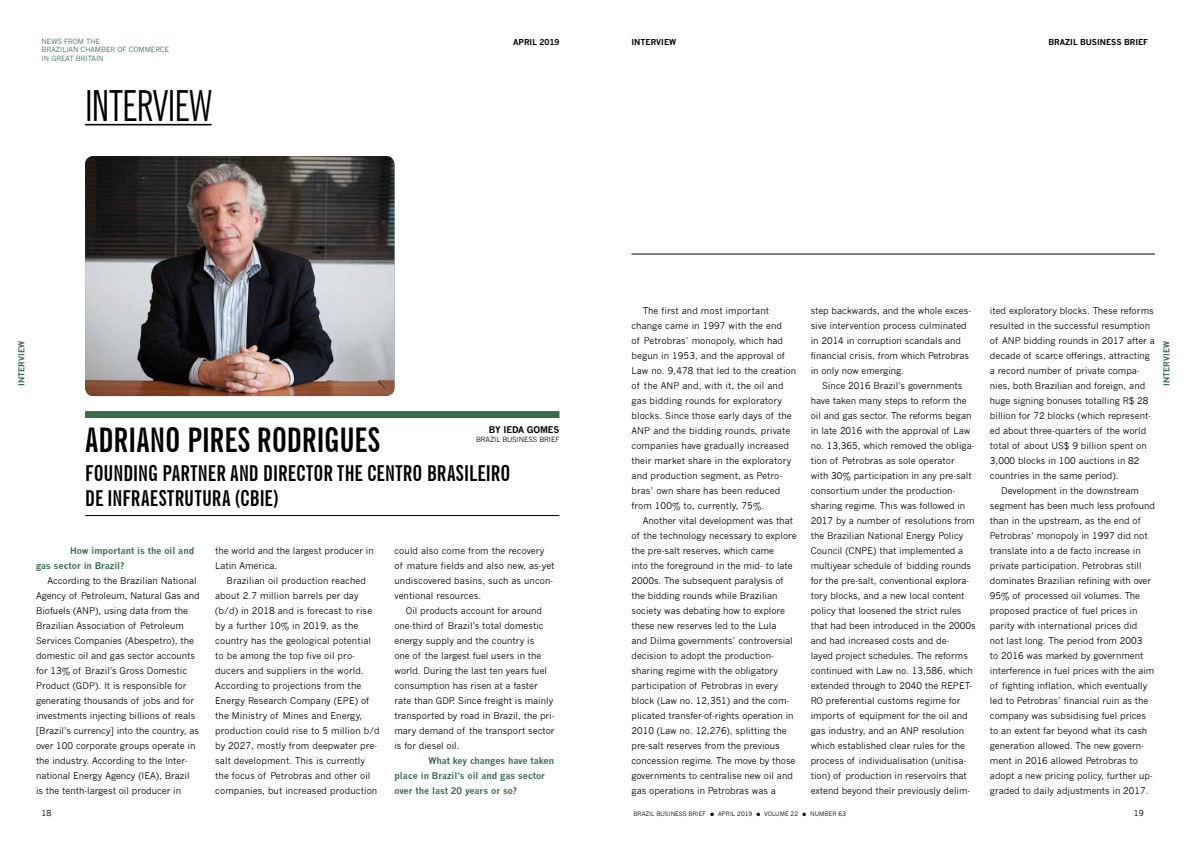
<style>
.page{position:relative;width:1191px;height:842px;background:#fff}
.page>*{position:absolute;margin:0;border:0;box-sizing:border-box;transform-origin:0 0}
.t1{font:extra-condensed 43px "News Gothic BT";letter-spacing:.005em;color:#000}
.t2{font:700 extra-condensed 34px "News Gothic BT";letter-spacing:.005em;color:#000}
.t3{font:700 extra-condensed 22px/25px "News Gothic BT";letter-spacing:.01em;color:#000}
.t4{font:9px/15px "News Gothic";color:#000}
.t5{font:700 9px/15px "News Gothic";color:#386d4c}
.t6{font:700 9px "News Gothic";letter-spacing:-.01em;color:#000}
.t7{font:700 8px "News Gothic";color:#000}
.t8{font:700 8px "News Gothic";color:#386d4c}
.t9{font:8px "News Gothic";color:#000}
.t10{font:7px/8.4px "News Gothic";color:#386d4c}
.t11{font:7px "News Gothic";letter-spacing:-.01em;color:#000}
.t12{font:6px "News Gothic";color:#000}
</style>
<div class="page">
<svg style="left:710px;top:813px;width:4px;height:3px"></svg>
<svg style="left:756px;top:813px;width:4px;height:3px"></svg>
<svg style="left:802px;top:813px;width:4px;height:3px"></svg>
<img style="left:85px;top:156px;width:309px;height:240px">
<hr style="left:85px;top:124px;width:126px;height:1px;background:#000">
<hr style="left:85px;top:515px;width:474px;height:1px;background:#000">
<div style="left:85px;top:411px;width:474px;height:7px;background:#386d4c"></div>
<hr style="left:631px;top:254px;width:524px;height:1px;background:#000">
<p class="t10" style="left:42px;top:37px;width:129px">NEWS FROM THE<br>BRAZILIAN CHAMBER OF COMMERCE<br>IN GREAT BRITAIN</p>
<p class="t7" style="left:513px;top:37px;width:48px">APRIL 2019</p>
<h1 class="t1" style="left:85px;top:80px;width:128px">INTERVIEW</h1>
<p class="t7" style="left:631px;top:37px;width:46px">INTERVIEW</p>
<p class="t7" style="left:1048px;top:37px;width:101px">BRAZIL BUSINESS BRIEF</p>
<p class="t8" style="left:17px;top:386px;width:46px;rotate:-90deg">INTERVIEW</p>
<p class="t6" style="left:489px;top:424px;width:72px">BY IEDA GOMES</p>
<p class="t11" style="left:476px;top:435px;width:85px">BRAZIL BUSINESS BRIEF</p>
<h2 class="t2" style="left:85px;top:419px;width:296px">ADRIANO PIRES RODRIGUES</h2>
<h3 class="t3" style="left:85px;top:460px;width:427px">FOUNDING PARTNER AND DIRECTOR THE CENTRO BRASILEIRO<br>DE INFRAESTRUTURA (CBIE)</h3>
<p class="t5" style="left:36px;top:543px;width:160px;text-indent:34px">How important is the oil and gas sector in Brazil?</p>
<p class="t4" style="left:36px;top:573px;width:165px;text-indent:11px">According to the Brazilian National Agency of Petroleum, Natural Gas and Biofuels (ANP), using data from the Brazilian Association of Petroleum Services Companies (Abespetro), the domestic oil and gas sector accounts for 13% of Brazil’s Gross Domestic Product (GDP). It is responsible for generating thousands of jobs and for investments injecting billions of reals [Brazil’s currency] into the country, as over 100 corporate groups operate in the industry. According to the Inter&shy;national Energy Agency (IEA), Brazil<br>is the tenth-largest oil producer in</p>
<p class="t4" style="left:215px;top:543px;width:160px">the world and the largest producer in<br>Latin America.</p>
<p class="t4" style="left:215px;top:573px;width:166px;text-indent:11px">Brazilian oil production reached about 2.7 million barrels per day (b/d) in 2018 and is forecast to rise by a further 10% in 2019, as the country has the geological potential to be among the top five oil pro&shy;ducers and suppliers in the world.<br>According to projections from the Energy Research Company (EPE) of the Ministry of Mines and Energy, production could rise to 5 million b/d by 2027, mostly from deepwater pre&shy;salt development. This is currently the focus of Petrobras and other oil companies, but increased production</p>
<p class="t4" style="left:394px;top:543px;width:162px">could also come from the recovery of mature fields and also new, as-yet undiscovered basins, such as uncon&shy;ventional resources.</p>
<p class="t4" style="left:394px;top:603px;width:162px;text-indent:11px">Oil products account for around one-third of Brazil’s total domestic energy supply and the country is<br>one of the largest fuel users in the world. During the last ten years fuel consumption has risen at a faster rate than GDP. Since freight is mainly transported by road in Brazil, the pri&shy;mary demand of the transport sector is for diesel oil.</p>
<p class="t5" style="left:394px;top:753px;width:161px;text-indent:34px">What key changes have taken place in Brazil’s oil and gas sector over the last 20 years or so?</p>
<p class="t4" style="left:631px;top:303px;width:166px;text-indent:11px">The first and most important change came in 1997 with the end<br>of Petrobras’ monopoly, which had begun in 1953, and the approval of Law no. 9,478 that led to the creation of the ANP and, with it, the oil and gas bidding rounds for exploratory blocks. Since those early days of the ANP and the bidding rounds, private companies have gradually increased their market share in the exploratory and production segment, as Petro&shy;bras’ own share has been reduced from 100% to, currently, 75%.</p>
<p class="t4" style="left:631px;top:513px;width:166px;text-indent:11px">Another vital development was that of the technology necessary to explore the pre-salt reserves, which came<br>into the foreground in the mid- to late 2000s. The subsequent paralysis of the bidding rounds while Brazilian society was debating how to explore these new reserves led to the Lula<br>and Dilma governments’ controversial decision to adopt the production&shy;sharing regime with the obligatory participation of Petrobras in every block (Law no. 12,351) and the com&shy;plicated transfer-of-rights operation in 2010 (Law no. 12,276), splitting the pre-salt reserves from the previous concession regime. The move by those governments to centralise new oil and gas operations in Petrobras was a</p>
<p class="t4" style="left:810px;top:303px;width:162px">step backwards, and the whole exces&shy;sive intervention process culminated in 2014 in corruption scandals and financial crisis, from which Petrobras in only now emerging.</p>
<p class="t4" style="left:810px;top:378px;width:166px;text-indent:11px">Since 2016 Brazil’s governments have taken many steps to reform the oil and gas sector. The reforms began in late 2016 with the approval of Law no. 13,365, which removed the obliga&shy;tion of Petrobras as sole operator<br>with 30% participation in any pre-salt consortium under the production&shy;sharing regime. This was followed in 2017 by a number of resolutions from the Brazilian National Energy Policy Council (CNPE) that implemented a multiyear schedule of bidding rounds for the pre-salt, conventional explora&shy;tory blocks, and a new local content policy that loosened the strict rules that had been introduced in the 2000s and had increased costs and de-<br>layed project schedules. The reforms continued with Law no. 13,586, which extended through to 2040 the REPET-RO preferential customs regime for imports of equipment for the oil and gas industry, and an ANP resolution which established clear rules for the process of individualisation (unitisa&shy;tion) of production in reservoirs that extend beyond their previously delim-</p>
<p class="t4" style="left:990px;top:303px;width:165px">ited exploratory blocks. These reforms</p>
<p class="t4" style="left:990px;top:318px;width:162px">resulted in the successful resumption</p>
<p class="t4" style="left:990px;top:333px;width:166px">of ANP bidding rounds in 2017 after a</p>
<p class="t4" style="left:990px;top:348px;width:162px">decade of scarce offerings, attracting</p>
<p class="t4" style="left:990px;top:363px;width:151px">a record number of private compa-</p>
<p class="t4" style="left:990px;top:378px;width:157px">nies, both Brazilian and foreign, and</p>
<p class="t4" style="left:990px;top:393px;width:160px">huge signing bonuses totalling R$ 28</p>
<p class="t4" style="left:990px;top:408px;width:163px">billion for 72 blocks (which represent-</p>
<p class="t4" style="left:990px;top:423px;width:158px">ed about three-quarters of the world</p>
<p class="t4" style="left:990px;top:438px;width:158px">total of about US$ 9 billion spent on</p>
<p class="t4" style="left:990px;top:453px;width:151px">3,000 blocks in 100 auctions in 82</p>
<p class="t4" style="left:990px;top:468px;width:130px">countries in the same period).</p>
<p class="t4" style="left:1001px;top:483px;width:139px">Development in the downstream</p>
<p class="t4" style="left:990px;top:498px;width:166px">segment has been much less profound</p>
<p class="t4" style="left:990px;top:513px;width:152px">than in the upstream, as the end of</p>
<p class="t4" style="left:990px;top:528px;width:159px">Petrobras’ monopoly in 1997 did not</p>
<p class="t4" style="left:990px;top:543px;width:152px">translate into a de facto increase in</p>
<p class="t4" style="left:990px;top:558px;width:153px">private participation. Petrobras still</p>
<p class="t4" style="left:990px;top:573px;width:163px">dominates Brazilian refining with over</p>
<p class="t4" style="left:990px;top:588px;width:152px">95% of processed oil volumes. The</p>
<p class="t4" style="left:990px;top:603px;width:149px">proposed practice of fuel prices in</p>
<p class="t4" style="left:990px;top:618px;width:149px">parity with international prices did</p>
<p class="t4" style="left:990px;top:633px;width:154px">not last long. The period from 2003</p>
<p class="t4" style="left:990px;top:648px;width:155px">to 2016 was marked by government</p>
<p class="t4" style="left:990px;top:663px;width:166px">interference in fuel prices with the aim</p>
<p class="t4" style="left:990px;top:678px;width:159px">of fighting inflation, which eventually</p>
<p class="t4" style="left:990px;top:693px;width:160px">led to Petrobras’ financial ruin as the</p>
<p class="t4" style="left:990px;top:708px;width:158px">company was subsidising fuel prices</p>
<p class="t4" style="left:990px;top:723px;width:159px">to an extent far beyond what its cash</p>
<p class="t4" style="left:990px;top:738px;width:156px">generation allowed. The new govern-</p>
<p class="t4" style="left:990px;top:753px;width:150px">ment in 2016 allowed Petrobras to</p>
<p class="t4" style="left:990px;top:768px;width:164px">adopt a new pricing policy, further up-</p>
<p class="t4" style="left:990px;top:783px;width:160px">graded to daily adjustments in 2017.</p>
<p class="t9" style="left:42px;top:808px;width:11px">18</p>
<p class="t12" style="left:633px;top:810px;width:74px">BRAZIL BUSINESS BRIEF</p>
<p class="t12" style="left:718px;top:810px;width:36px">APRIL 2019</p>
<p class="t12" style="left:764px;top:810px;width:35px">VOLUME 22</p>
<p class="t12" style="left:810px;top:810px;width:37px">NUMBER 63</p>
<p class="t9" style="left:1133px;top:808px;width:11px">19</p>
<p class="t8" style="left:1161px;top:386px;width:46px;rotate:-90deg">INTERVIEW</p>
</div>
